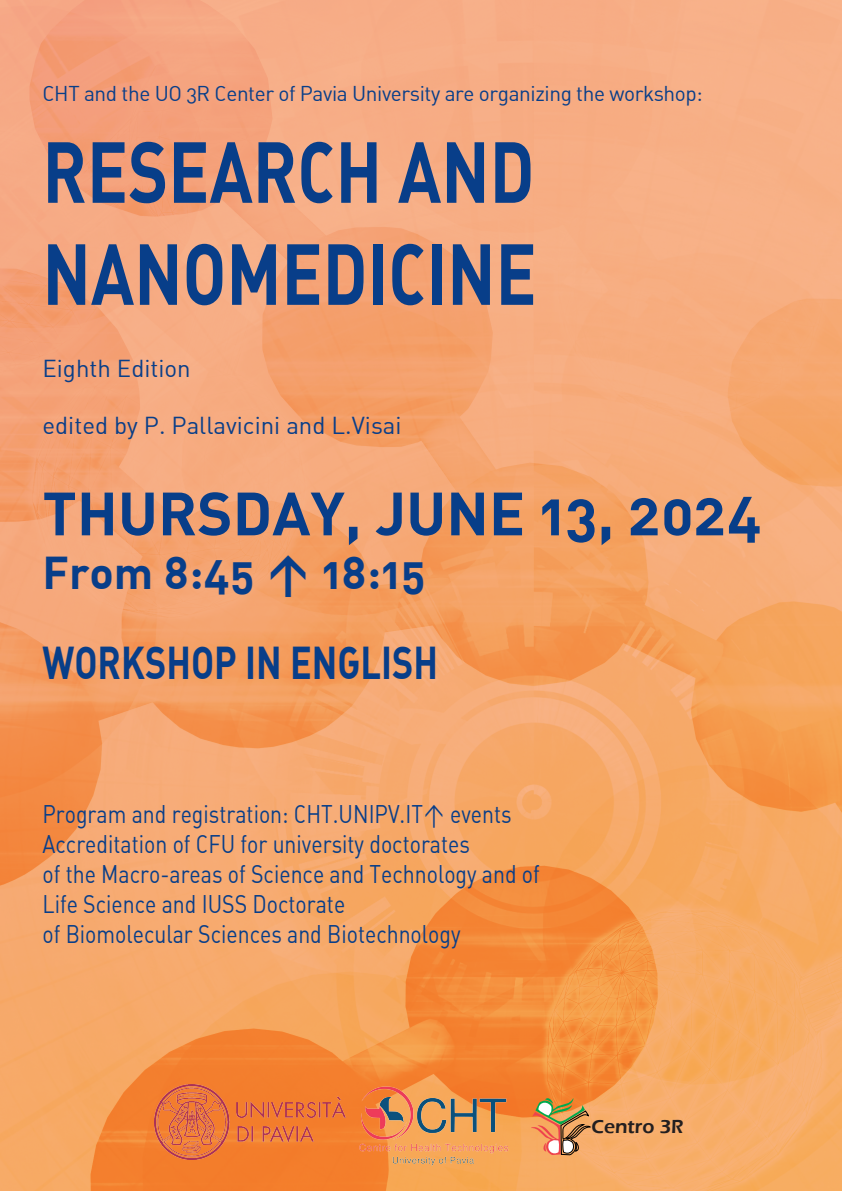
<style>
.page{position:relative;width:842px;height:1191px;background:#fff}
.page>*{position:absolute;margin:0;border:0;box-sizing:border-box;transform-origin:0 0}
.t1{font:700 85px/102px "DIN Alternate";color:#083e89;scale:.8 1}
.t2{font:700 60px "DIN Alternate";color:#083e89}
.t3{font:700 45px/90px "DIN Alternate";color:#083e89}
.t4{font:25px/30px "DIN Alternate";color:#083e89;scale:.85 1}
.t5{font:24px "DIN Alternate";color:#083e89}
.t6{font:21px "DIN Alternate";letter-spacing:-.02em;color:#083e89}
.t7{font:600 19.5px "Eras ITC";color:#231f20}
</style>
<div class="page">
<img style="left:0;top:0;width:842px;height:1191px">
<img style="left:357px;top:1079px;width:156px;height:94px">
<svg style="left:531px;top:1096px;width:59px;height:59px;background:#cf955e"></svg>
<img style="left:154px;top:1084px;width:191px;height:75px">
<p class="t6" style="left:43px;top:80px;width:662px">CHT and the UO 3R Center of Pavia University are organizing the workshop:</p>
<h1 class="t1" style="left:43px;top:117px;width:619px">RESEARCH AND<br>NANOMEDICINE</h1>
<p class="t5" style="left:43px;top:353px;width:150px">Eighth Edition</p>
<p class="t5" style="left:43px;top:411px;width:361px">edited by P. Pallavicini and L.Visai</p>
<h2 class="t2" style="left:43px;top:474px;width:721px">THURSDAY, JUNE 13, 2024</h2>
<h3 class="t3" style="left:43px;top:526px;width:397px">From 8:45 &gt; 18:15<br>WORKSHOP IN ENGLISH</h3>
<p class="t4" style="left:43px;top:799px;width:587px">Program and registration: CHT.UNIPV.IT&gt; events Accreditation of CFU for university doctorates<br>of the Macro-areas of Science and Technology and of Life Science and IUSS Doctorate<br>of Biomolecular Sciences and Biotechnology</p>
<p class="t7" style="left:591px;top:1116px;width:93px">Centro 3R</p>
</div>
